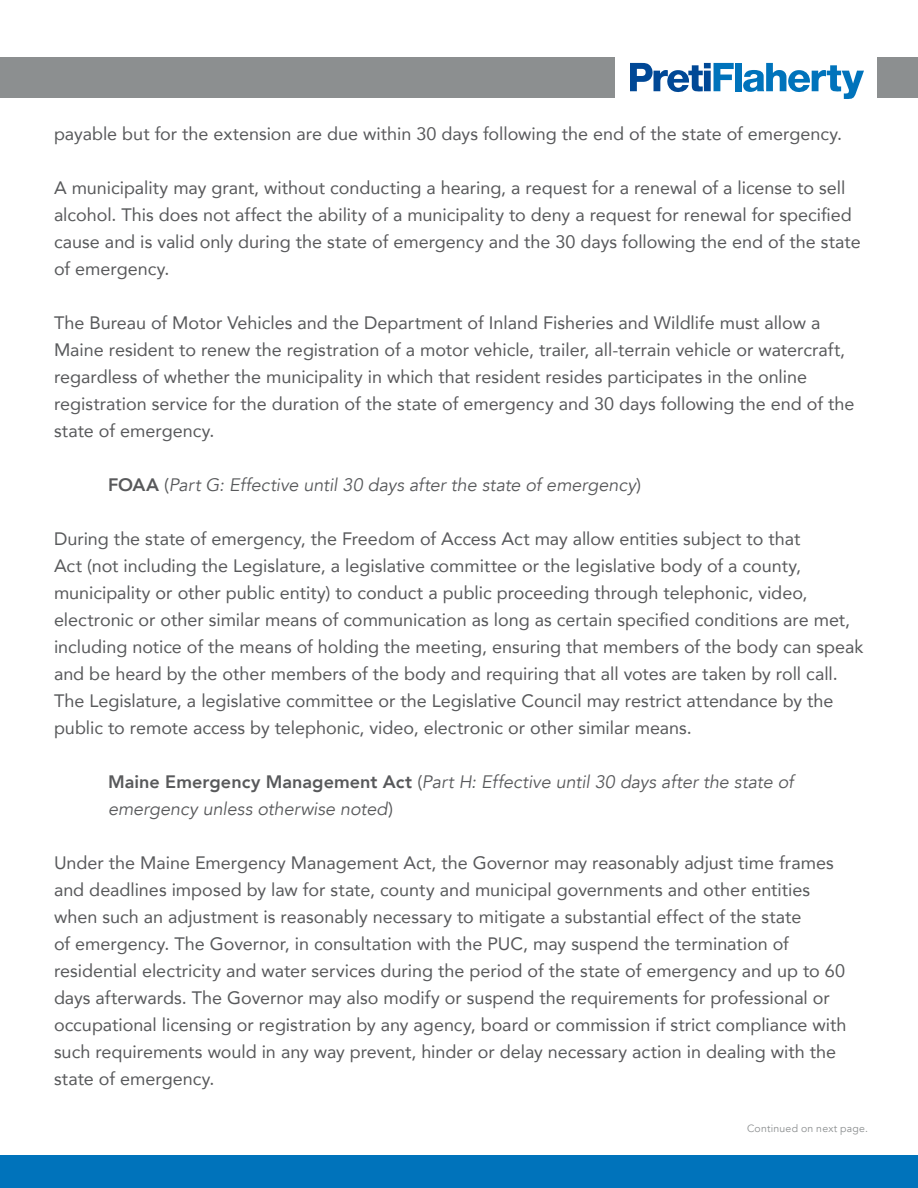
<style>
.page{position:relative;width:918px;height:1188px;background:#fff}
.page>*{position:absolute;margin:0;border:0;box-sizing:border-box;transform-origin:0 0}
.t1{font:18px/27px "Avenir";color:#58595b}
.t2{font:italic 18px/27px "Avenir";letter-spacing:-.005em;color:#58595b}
.t3{font:10.5px "Avenir";letter-spacing:.02em;color:#8c8f90}
.s1{font-weight:800;font-style:normal}
.s2{font-style:normal}
</style>
<div class="page">
<div style="left:0;top:57px;width:614px;height:41px;background:#8c8f90"></div>
<div style="left:878px;top:57px;width:40px;height:41px;background:#8c8f90"></div>
<svg style="left:630px;top:63px;width:104px;height:30px"></svg>
<div style="left:735px;top:63px;width:6px;height:28px;background:#0073bb"></div>
<svg style="left:743px;top:63px;width:121px;height:36px"></svg>
<div style="left:0;top:1156px;width:918px;height:32px;background:#0073bb"></div>
<p class="t1" style="left:54px;top:120px;width:790px">payable but for the extension are due within 30 days following the end of the state of emergency.</p>
<p class="t1" style="left:54px;top:174px;width:808px">A municipality may grant, without conducting a hearing, a request for a renewal of a license to sell alcohol. This does not affect the ability of a municipality to deny a request for renewal for specified cause and is valid only during the state of emergency and the 30 days following the end of the state of emergency.</p>
<p class="t1" style="left:54px;top:309px;width:802px">The Bureau of Motor Vehicles and the Department of Inland Fisheries and Wildlife must allow a Maine resident to renew the registration of a motor vehicle, trailer, all-terrain vehicle or watercraft, regardless of whether the municipality in which that resident resides participates in the online registration service for the duration of the state of emergency and 30 days following the end of the state of emergency.</p>
<p class="t2" style="left:108px;top:471px;width:535px"><span class="s1">FOAA</span> <span class="s2">(</span>Part G: Effective until 30 days after the state of emergency<span class="s2">)</span></p>
<p class="t1" style="left:54px;top:525px;width:811px">During the state of emergency, the Freedom of Access Act may allow entities subject to that<br>Act (not including the Legislature, a legislative committee or the legislative body of a county, municipality or other public entity) to conduct a public proceeding through telephonic, video, electronic or other similar means of communication as long as certain specified conditions are met, including notice of the means of holding the meeting, ensuring that members of the body can speak and be heard by the other members of the body and requiring that all votes are taken by roll call.<br>The Legislature, a legislative committee or the Legislative Council may restrict attendance by the public to remote access by telephonic, video, electronic or other similar means.</p>
<p class="t2" style="left:108px;top:768px;width:687px"><span class="s1">Maine Emergency Management Act</span> <span class="s2">(</span>Part H: Effective until 30 days after the state of emergency unless otherwise noted<span class="s2">)</span></p>
<p class="t1" style="left:54px;top:849px;width:794px">Under the Maine Emergency Management Act, the Governor may reasonably adjust time frames and deadlines imposed by law for state, county and municipal governments and other entities when such an adjustment is reasonably necessary to mitigate a substantial effect of the state<br>of emergency. The Governor, in consultation with the PUC, may suspend the termination of residential electricity and water services during the period of the state of emergency and up to 60 days afterwards. The Governor may also modify or suspend the requirements for professional or occupational licensing or registration by any agency, board or commission if strict compliance with such requirements would in any way prevent, hinder or delay necessary action in dealing with the state of emergency.</p>
<p class="t3" style="left:747px;top:1122px;width:123px">Continued on next page.</p>
</div>
